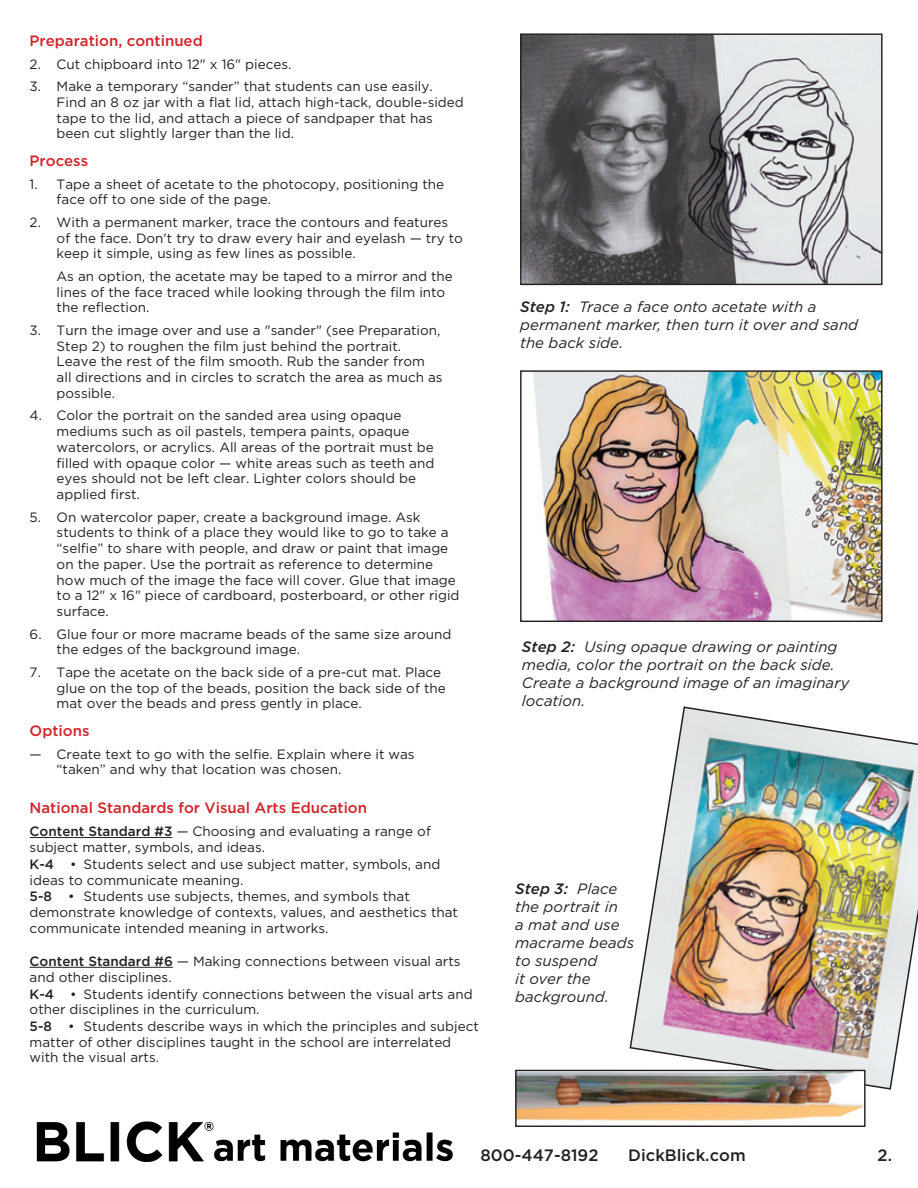
<style>
.page{position:relative;width:918px;height:1188px;background:#fff}
.page>*{position:absolute;margin:0;border:0;box-sizing:border-box;transform-origin:0 0}
.Materials_Heading{font:500 16.5px "Gotham";color:#231f20}
.Step_instructions{font:italic 15px/18px "Gotham";letter-spacing:.005em;color:#231f20}
.Materials_Heading-2{font:500 15px "Gotham";color:#d1232a}
.Process_Steps{font:500 15px "Gotham";color:#d1232a}
.Process_Steps-2{font:13.5px/15.8px "Gotham";color:#231f20}
.Standards{font:13.5px/15.8px "Gotham";color:#231f20}
.s1{font-weight:500}
</style>
<div class="page">
<hr style="left:30px;top:837px;width:142px;height:1px;background:#231f20">
<hr style="left:30px;top:967px;width:143px;height:1px;background:#231f20">
<img style="left:533px;top:372px;width:348px;height:248px">
<div style="left:520px;top:370px;width:363px;height:252px;border:1px solid #231f20"></div>
<img style="left:522px;top:35px;width:359px;height:248px">
<div style="left:520px;top:33px;width:363px;height:252px;border:1px solid #231f20"></div>
<img style="left:36px;top:1121px;width:417px;height:41px">
<img style="left:629px;top:706px;width:289px;height:384px">
<img style="left:517px;top:1072px;width:347px;height:49px">
<div style="left:515px;top:1070px;width:351px;height:57px;border:1px solid #231f20"></div>
<p class="Process_Steps" style="left:30px;top:32px;width:175px">Preparation, continued</p>
<p class="Process_Steps-2" style="left:30px;top:56px;width:263px">2. Cut chipboard into 12" x 16" pieces.</p>
<p class="Process_Steps-2" style="left:57px;top:78px;width:409px;text-indent:-27px">3. Make a temporary “sander” that students can use easily.<br>Find an 8 oz jar with a flat lid, attach high-tack, double-sided tape to the lid, and attach a piece of sandpaper that has been cut slightly larger than the lid.</p>
<p class="Process_Steps" style="left:30px;top:152px;width:60px">Process</p>
<p class="Process_Steps-2" style="left:57px;top:176px;width:389px;text-indent:-27px">1. Tape a sheet of acetate to the photocopy, positioning the face off to one side of the page.</p>
<p class="Process_Steps-2" style="left:57px;top:214px;width:408px;text-indent:-27px">2. With a permanent marker, trace the contours and features of the face. Don't try to draw every hair and eyelash — try to keep it simple, using as few lines as possible.</p>
<p class="Process_Steps-2" style="left:57px;top:268px;width:398px">As an option, the acetate may be taped to a mirror and the lines of the face traced while looking through the film into the reflection.</p>
<p class="Process_Steps-2" style="left:57px;top:322px;width:388px;text-indent:-27px">3. Turn the image over and use a "sander" (see Preparation, Step 2) to roughen the film just behind the portrait.<br>Leave the rest of the film smooth. Rub the sander from all directions and in circles to scratch the area as much as possible.</p>
<p class="Process_Steps-2" style="left:57px;top:407px;width:379px;text-indent:-27px">4. Color the portrait on the sanded area using opaque mediums such as oil pastels, tempera paints, opaque watercolors, or acrylics. All areas of the portrait must be filled with opaque color — white areas such as teeth and eyes should not be left clear. Lighter colors should be applied first.</p>
<p class="Process_Steps-2" style="left:57px;top:509px;width:404px;text-indent:-27px">5. On watercolor paper, create a background image. Ask students to think of a place they would like to go to take a “selfie” to share with people, and draw or paint that image on the paper. Use the portrait as reference to determine how much of the image the face will cover. Glue that image to a 12" x 16" piece of cardboard, posterboard, or other rigid surface.</p>
<p class="Process_Steps-2" style="left:57px;top:626px;width:396px;text-indent:-27px">6. Glue four or more macrame beads of the same size around the edges of the background image.</p>
<p class="Process_Steps-2" style="left:57px;top:664px;width:391px;text-indent:-27px">7. Tape the acetate on the back side of a pre-cut mat. Place glue on the top of the beads, position the back side of the mat over the beads and press gently in place.</p>
<p class="Process_Steps" style="left:30px;top:722px;width:61px">Options</p>
<p class="Process_Steps-2" style="left:57px;top:746px;width:360px;text-indent:-27px">— Create text to go with the selfie. Explain where it was “taken” and why that location was chosen.</p>
<p class="Materials_Heading-2" style="left:30px;top:799px;width:339px">National Standards for Visual Arts Education</p>
<p class="Standards" style="left:30px;top:822px;width:403px;line-height:16.5px"><span class="s1">Content Standard #3</span> — Choosing and evaluating a range of subject matter, symbols, and ideas.</p>
<p class="Standards" style="left:30px;top:856px;width:412px"><span class="s1">K-4</span> • Students select and use subject matter, symbols, and ideas to communicate meaning.</p>
<p class="Standards" style="left:30px;top:888px;width:430px"><span class="s1">5-8</span> • Students use subjects, themes, and symbols that demonstrate knowledge of contexts, values, and aesthetics that communicate intended meaning in artworks.</p>
<p class="Standards" style="left:30px;top:952px;width:432px;line-height:16.5px"><span class="s1">Content Standard #6</span> — Making connections between visual arts and other disciplines.</p>
<p class="Standards" style="left:30px;top:986px;width:445px"><span class="s1">K-4</span> • Students identify connections between the visual arts and other disciplines in the curriculum.</p>
<p class="Standards" style="left:30px;top:1018px;width:451px"><span class="s1">5-8</span> • Students describe ways in which the principles and subject matter of other disciplines taught in the school are interrelated with the visual arts.</p>
<p class="Step_instructions" style="left:520px;top:298px;width:340px"><span class="s1">Step 1:</span> Trace a face onto acetate with a permanent marker, then turn it over and sand the back side.</p>
<p class="Step_instructions" style="left:522px;top:637px;width:329px"><span class="s1">Step 2:</span> Using opaque drawing or painting media, color the portrait on the back side.<br>Create a background image of an imaginary location.</p>
<p class="Step_instructions" style="left:515px;top:880px;width:121px"><span class="s1">Step 3:</span> Place the portrait in<br>a mat and use macrame beads to suspend<br>it over the background.</p>
<p class="Materials_Heading" style="left:480px;top:1146px;width:120px">800-447-8192</p>
<p class="Materials_Heading" style="left:628px;top:1146px;width:119px">DickBlick.com</p>
<p class="Materials_Heading" style="left:878px;top:1146px;width:16px">2.</p>
</div>
